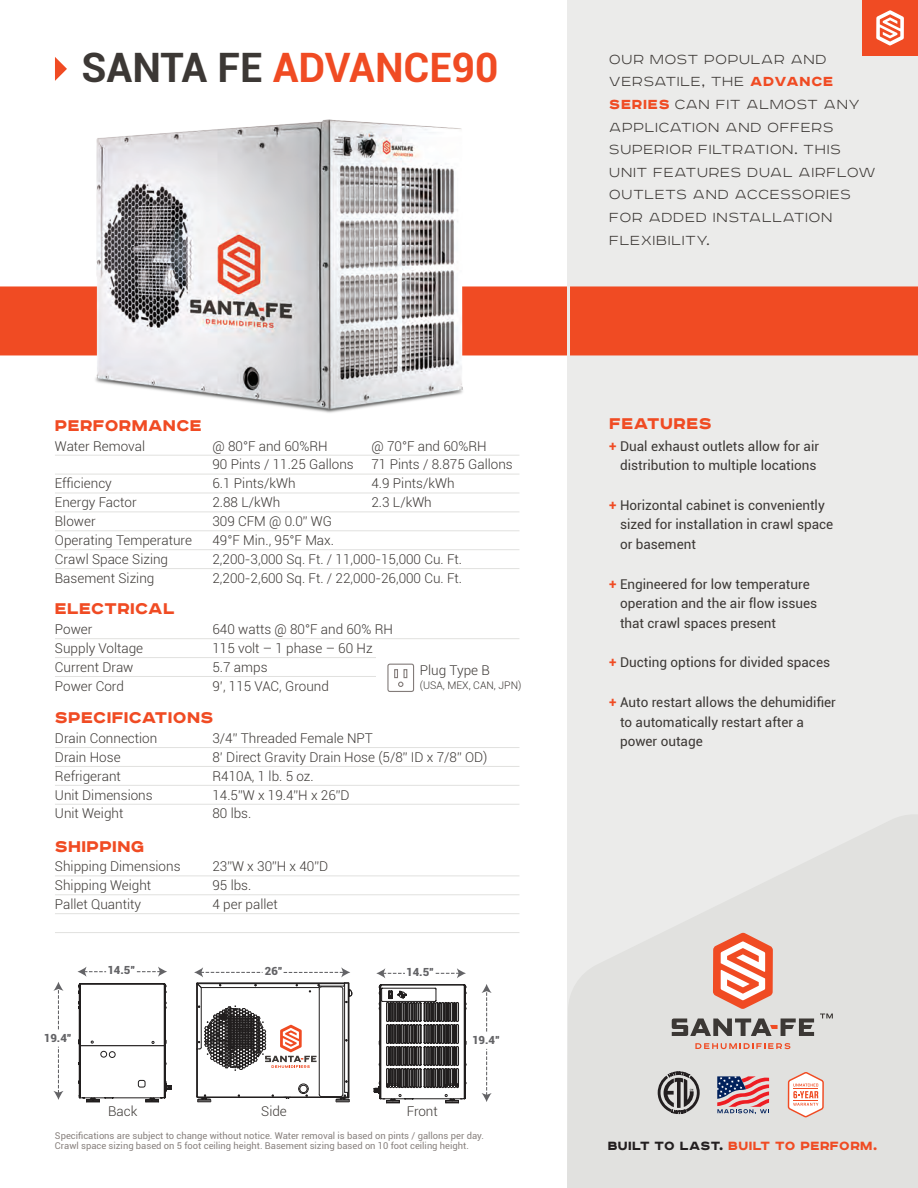
<style>
.page{position:relative;width:918px;height:1188px;background:#fff}
.page>*{position:absolute;margin:0;border:0;box-sizing:border-box;transform-origin:0 0}
.Series_Name_New_2{font:700 40.5px "Roboto";color:#f04b23}
.t1{font:900 19.5px "Road Radio";letter-spacing:.02em;color:#f04b23}
.t2{font:100 16.5px/22.5px "Road Radio";letter-spacing:.05em;color:#3c3835}
.t3{font:900 15px "Road Radio";letter-spacing:.03em;color:#f04b23}
.Paragraph_Style_1{font:300 13.5px "Roboto";color:#3c3835}
.Features_Copy{font:13.5px/19.5px "Roboto";color:#3c3835}
.t4{font:900 11.25px "Roboto";color:#636366}
.Paragraph_Style_1-2{font:300 10.5px "Roboto";color:#3c3835}
.Paragraph_Style_1-3{font:9.3px "Roboto";color:#89827f}
.s1{color:#3c3835}
.s2{font-weight:900;color:#f04b23}
.s3{font-weight:700;color:#f04b23}
.s4{color:#231f20}
</style>
<div class="page">
<div style="left:567px;top:0;width:351px;height:1187px;background:#ebebea"></div>
<svg style="left:567px;top:815px;width:351px;height:373px;fill:#e1e1df"></svg>
<svg style="left:55px;top:57px;width:12px;height:24px"></svg>
<div style="left:862px;top:0;width:56px;height:56px;background:#f04b23"></div>
<svg style="left:876px;top:10px;width:28px;height:35px"></svg>
<hr style="left:55px;top:474px;width:464px;height:1px;background:#e1e1df">
<hr style="left:55px;top:493px;width:464px;height:1px;background:#e1e1df">
<hr style="left:55px;top:512px;width:464px;height:1px;background:#e1e1df">
<hr style="left:55px;top:530px;width:464px;height:1px;background:#e1e1df">
<hr style="left:55px;top:549px;width:464px;height:1px;background:#e1e1df">
<hr style="left:55px;top:568px;width:464px;height:1px;background:#e1e1df">
<hr style="left:55px;top:638px;width:464px;height:1px;background:#e1e1df">
<hr style="left:55px;top:657px;width:464px;height:1px;background:#e1e1df">
<hr style="left:55px;top:676px;width:464px;height:1px;background:#e1e1df">
<hr style="left:55px;top:747px;width:464px;height:1px;background:#e1e1df">
<hr style="left:55px;top:766px;width:464px;height:1px;background:#e1e1df">
<hr style="left:55px;top:785px;width:464px;height:1px;background:#e1e1df">
<hr style="left:55px;top:804px;width:464px;height:1px;background:#e1e1df">
<hr style="left:55px;top:876px;width:464px;height:1px;background:#e1e1df">
<hr style="left:55px;top:894px;width:464px;height:1px;background:#e1e1df">
<hr style="left:55px;top:913px;width:464px;height:1px;background:#e1e1df">
<hr style="left:55px;top:932px;width:464px;height:1px;background:#e1e1df">
<svg style="left:658px;top:815px;width:175px;height:373px"></svg>
<div style="left:0;top:286px;width:918px;height:69px;background:#f04b23"></div>
<hr style="left:567px;top:280px;width:3px;height:83px;background:#ebebea">
<div style="left:376px;top:653px;width:155px;height:41px;background:#fff"></div>
<div style="left:387px;top:664px;width:27px;height:28px;border:1px solid #837c7a;border-radius:2px"></div>
<svg style="left:394px;top:669px;width:13px;height:18px"></svg>
<img style="left:35px;top:119px;width:499px;height:337px">
<svg style="left:376px;top:968px;width:29px;height:10px"></svg>
<svg style="left:436px;top:968px;width:30px;height:10px"></svg>
<svg style="left:482px;top:984px;width:10px;height:48px"></svg>
<svg style="left:482px;top:1049px;width:10px;height:53px"></svg>
<svg style="left:374px;top:984px;width:92px;height:119px"></svg>
<svg style="left:194px;top:967px;width:159px;height:135px"></svg>
<svg style="left:78px;top:983px;width:94px;height:119px"></svg>
<svg style="left:53px;top:982px;width:11px;height:47px"></svg>
<svg style="left:53px;top:1047px;width:11px;height:53px"></svg>
<svg style="left:77px;top:967px;width:29px;height:10px"></svg>
<svg style="left:137px;top:967px;width:30px;height:10px"></svg>
<p class="Series_Name_New_2" style="left:82px;top:39px;width:419px"><span class="s1">SANTA FE</span> ADVANCE90</p>
<p class="t1" style="left:55px;top:414px;width:148px">PERFORMANCE</p>
<p class="Paragraph_Style_1" style="left:55px;top:436px;width:92px">Water Removal</p>
<p class="Paragraph_Style_1" style="left:212px;top:436px;width:117px">@ 80°F and 60%RH</p>
<p class="Paragraph_Style_1" style="left:371px;top:436px;width:117px">@ 70°F and 60%RH</p>
<p class="Paragraph_Style_1" style="left:212px;top:455px;width:143px">90 Pints / 11.25 Gallons</p>
<p class="Paragraph_Style_1" style="left:371px;top:455px;width:143px">71 Pints / 8.875 Gallons</p>
<p class="Paragraph_Style_1" style="left:55px;top:474px;width:58px">Efficiency</p>
<p class="Paragraph_Style_1" style="left:212px;top:474px;width:85px">6.1 Pints/kWh</p>
<p class="Paragraph_Style_1" style="left:371px;top:474px;width:85px">4.9 Pints/kWh</p>
<p class="Paragraph_Style_1" style="left:55px;top:493px;width:83px">Energy Factor</p>
<p class="Paragraph_Style_1" style="left:212px;top:493px;width:69px">2.88 L/kWh</p>
<p class="Paragraph_Style_1" style="left:371px;top:493px;width:62px">2.3 L/kWh</p>
<p class="Paragraph_Style_1" style="left:55px;top:512px;width:42px">Blower</p>
<p class="Paragraph_Style_1" style="left:212px;top:512px;width:121px">309 CFM @ 0.0” WG</p>
<p class="Paragraph_Style_1" style="left:55px;top:531px;width:139px">Operating Temperature</p>
<p class="Paragraph_Style_1" style="left:212px;top:531px;width:123px">49°F Min., 95°F Max.</p>
<p class="Paragraph_Style_1" style="left:55px;top:550px;width:115px">Crawl Space Sizing</p>
<p class="Paragraph_Style_1" style="left:212px;top:550px;width:251px">2,200-3,000 Sq. Ft. / 11,000-15,000 Cu. Ft.</p>
<p class="Paragraph_Style_1" style="left:55px;top:569px;width:101px">Basement Sizing</p>
<p class="Paragraph_Style_1" style="left:212px;top:569px;width:251px">2,200-2,600 Sq. Ft. / 22,000-26,000 Cu. Ft.</p>
<p class="t1" style="left:55px;top:598px;width:121px">ELECTRICAL</p>
<p class="Paragraph_Style_1" style="left:55px;top:620px;width:39px">Power</p>
<p class="Paragraph_Style_1" style="left:212px;top:620px;width:182px">640 watts @ 80°F and 60% RH</p>
<p class="Paragraph_Style_1" style="left:55px;top:639px;width:90px">Supply Voltage</p>
<p class="Paragraph_Style_1" style="left:212px;top:639px;width:162px">115 volt – 1 phase – 60 Hz</p>
<p class="Paragraph_Style_1" style="left:55px;top:658px;width:80px">Current Draw</p>
<p class="Paragraph_Style_1" style="left:212px;top:658px;width:57px">5.7 amps</p>
<p class="Paragraph_Style_1" style="left:55px;top:677px;width:70px">Power Cord</p>
<p class="Paragraph_Style_1" style="left:212px;top:677px;width:118px">9’, 115 VAC, Ground</p>
<p class="t1" style="left:55px;top:707px;width:160px">SPECIFICATIONS</p>
<p class="Paragraph_Style_1" style="left:55px;top:729px;width:104px">Drain Connection</p>
<p class="Paragraph_Style_1" style="left:212px;top:729px;width:162px">3/4” Threaded Female NPT</p>
<p class="Paragraph_Style_1" style="left:55px;top:748px;width:67px">Drain Hose</p>
<p class="Paragraph_Style_1" style="left:212px;top:748px;width:277px">8’ Direct Gravity Drain Hose (5/8” ID x 7/8” OD)</p>
<p class="Paragraph_Style_1" style="left:55px;top:766px;width:67px">Refrigerant</p>
<p class="Paragraph_Style_1" style="left:212px;top:766px;width:103px">R410A, 1 lb. 5 oz.</p>
<p class="Paragraph_Style_1" style="left:55px;top:785px;width:99px">Unit Dimensions</p>
<p class="Paragraph_Style_1" style="left:212px;top:785px;width:139px">14.5”W x 19.4”H x 26”D</p>
<p class="Paragraph_Style_1" style="left:55px;top:804px;width:70px">Unit Weight</p>
<p class="Paragraph_Style_1" style="left:212px;top:804px;width:40px">80 lbs.</p>
<p class="t1" style="left:55px;top:835px;width:91px">SHIPPING</p>
<p class="Paragraph_Style_1" style="left:55px;top:857px;width:127px">Shipping Dimensions</p>
<p class="Paragraph_Style_1" style="left:212px;top:857px;width:117px">23”W x 30”H x 40”D</p>
<p class="Paragraph_Style_1" style="left:55px;top:876px;width:98px">Shipping Weight</p>
<p class="Paragraph_Style_1" style="left:212px;top:876px;width:40px">95 lbs.</p>
<p class="Paragraph_Style_1" style="left:55px;top:895px;width:88px">Pallet Quantity</p>
<p class="Paragraph_Style_1" style="left:212px;top:895px;width:67px">4 per pallet</p>
<p class="Paragraph_Style_1" style="left:420px;top:661px;width:71px">Plug Type B</p>
<p class="Paragraph_Style_1-2" style="left:420px;top:678px;width:103px">(USA, MEX, CAN, JPN)</p>
<p class="t4" style="left:107px;top:963px;width:30px">14.5”</p>
<p class="t4" style="left:265px;top:963px;width:20px">26”</p>
<p class="t4" style="left:406px;top:964px;width:30px">14.5”</p>
<p class="t4" style="left:44px;top:1030px;width:30px">19.4”</p>
<p class="t4" style="left:472px;top:1032px;width:30px">19.4”</p>
<p class="Paragraph_Style_1" style="left:108px;top:1102px;width:31px">Back</p>
<p class="Paragraph_Style_1" style="left:261px;top:1102px;width:27px">Side</p>
<p class="Paragraph_Style_1" style="left:407px;top:1102px;width:33px">Front</p>
<p class="Paragraph_Style_1-3" style="left:55px;top:1129px;width:430px">Specifications are subject to change without notice. Water removal is based on pints / gallons per day.</p>
<p class="Paragraph_Style_1-3" style="left:55px;top:1139px;width:415px">Crawl space sizing based on 5 foot ceiling height. Basement sizing based on 10 foot ceiling height.</p>
<p class="t2" style="left:609px;top:48px;width:268px">OUR MOST POPULAR AND<br>VERSATILE, THE <span class="s2">ADVANCE<br>SERIES</span> CAN FIT ALMOST ANY<br>APPLICATION AND OFFERS<br>SUPERIOR FILTRATION. THIS<br>UNIT FEATURES DUAL AIRFLOW<br>OUTLETS AND ACCESSORIES<br>FOR ADDED INSTALLATION<br>FLEXIBILITY.</p>
<p class="t1" style="left:609px;top:413px;width:104px">FEATURES</p>
<p class="Features_Copy" style="left:609px;top:435px;width:211px"><span class="s3">+</span> Dual exhaust outlets allow for air</p>
<p class="Features_Copy" style="left:620px;top:455px;width:198px">distribution to multiple locations</p>
<p class="Features_Copy" style="left:620px;top:495px;width:215px;text-indent:-11px"><span class="s3">+</span> Horizontal cabinet is conveniently sized for installation in crawl space or basement</p>
<p class="Features_Copy" style="left:620px;top:573px;width:199px;text-indent:-11px"><span class="s3">+</span> Engineered for low temperature operation and the air flow issues that crawl spaces present</p>
<p class="Features_Copy" style="left:609px;top:652px;width:222px"><span class="s3">+</span> Ducting options for divided spaces</p>
<p class="Features_Copy" style="left:620px;top:692px;width:217px;text-indent:-11px"><span class="s3">+</span> Auto restart allows the dehumidifier to automatically restart after a power outage</p>
<p class="t3" style="left:608px;top:1138px;width:271px"><span class="s4">BUILT TO LAST.</span> BUILT TO PERFORM.</p>
</div>
